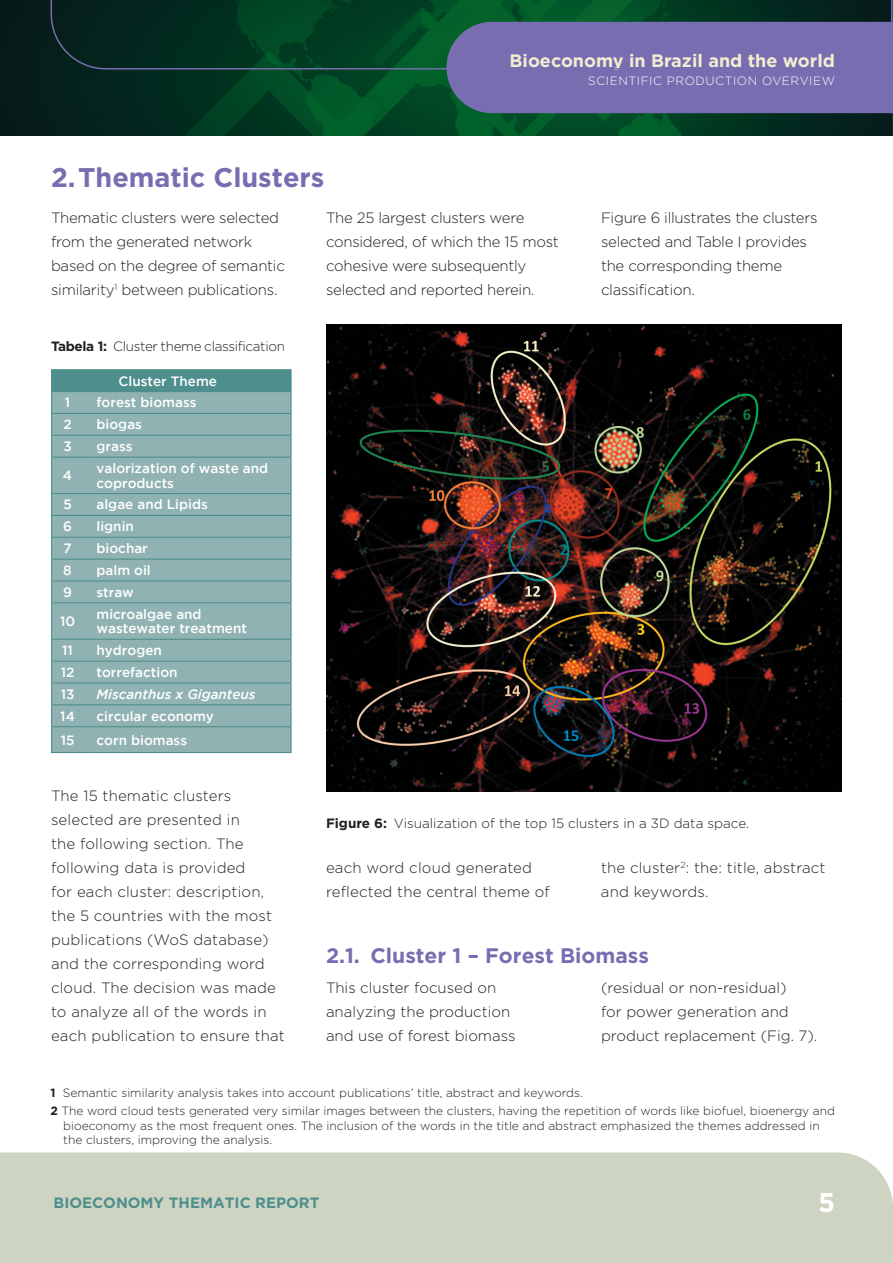
<style>
.page{position:relative;width:893px;height:1263px;background:#fff}
.page>*{position:absolute;margin:0;border:0;box-sizing:border-box;transform-origin:0 0}
.t1{font:700 27px "Gotham";color:#786db1}
.t2{font:700 27px "Gotham";color:#fff}
.t3{font:700 21px "Gotham";color:#786db1}
.t4{font:700 18px "Gotham";color:#f1edd1}
.t5{font:300 15px/24px "Gotham";color:#231f20}
.t6{font:300 15px/24px "Gotham";letter-spacing:-.02em;color:#231f20}
.t7{font:700 15px "Gotham";color:#4e8f8d}
.t8{font:500 13.5px/14.5px "Gotham";color:#fff}
.t9{font:300 13.5px "Gotham";letter-spacing:-.005em;color:#231f20}
.t10{font:300 13.5px "Gotham";letter-spacing:-.025em;color:#231f20}
.t11{font:italic 500 13.5px "Gotham";color:#fff}
.t12{font:300 12px/18.6px "Gotham";color:#231f20}
.t13{font:300 12px "Gotham";letter-spacing:.05em;color:#fff}
.s1{font-weight:700}
</style>
<div class="page">
<svg style="left:1px;top:0;width:891px;height:136px;background:#023821"></svg>
<div style="left:0;top:1152px;width:893px;height:111px;background:#ced4c2"></div>
<div style="left:446px;top:70px;width:447px;height:43px;background:#786db1"></div>
<svg style="left:50px;top:0;width:843px;height:70px;background:#2d4d56"></svg>
<hr style="left:0;top:0;width:1px;height:136px;background:#4e8f8d">
<img style="left:326px;top:325px;width:516px;height:467px">
<div style="left:52px;top:370px;width:239px;height:22px;background:#4e8f8d"></div>
<div style="left:52px;top:392px;width:238px;height:360px;background:#91b2b2"></div>
<hr style="left:51px;top:369px;width:40px;height:1px;background:#4e8f8d">
<hr style="left:91px;top:369px;width:201px;height:1px;background:#4e8f8d">
<hr style="left:290px;top:370px;width:2px;height:21px;background:#4e8f8d">
<hr style="left:91px;top:391px;width:201px;height:1px;background:#4e8f8d">
<hr style="left:290px;top:392px;width:2px;height:21px;background:#4e8f8d">
<hr style="left:51px;top:413px;width:40px;height:1px;background:#4e8f8d">
<hr style="left:91px;top:413px;width:201px;height:1px;background:#4e8f8d">
<hr style="left:290px;top:414px;width:2px;height:21px;background:#4e8f8d">
<hr style="left:51px;top:435px;width:40px;height:1px;background:#4e8f8d">
<svg style="left:51px;top:370px;width:1px;height:87px"></svg>
<hr style="left:91px;top:435px;width:201px;height:1px;background:#4e8f8d">
<hr style="left:290px;top:436px;width:2px;height:21px;background:#4e8f8d">
<hr style="left:51px;top:457px;width:40px;height:1px;background:#4e8f8d">
<hr style="left:51px;top:458px;width:1px;height:35px;background:#4e8f8d">
<hr style="left:91px;top:457px;width:201px;height:1px;background:#4e8f8d">
<hr style="left:290px;top:458px;width:2px;height:35px;background:#4e8f8d">
<hr style="left:51px;top:493px;width:40px;height:1px;background:#4e8f8d">
<hr style="left:91px;top:493px;width:201px;height:1px;background:#4e8f8d">
<hr style="left:290px;top:494px;width:2px;height:21px;background:#4e8f8d">
<hr style="left:51px;top:515px;width:40px;height:1px;background:#4e8f8d">
<hr style="left:91px;top:515px;width:201px;height:1px;background:#4e8f8d">
<hr style="left:290px;top:516px;width:2px;height:21px;background:#4e8f8d">
<hr style="left:51px;top:537px;width:40px;height:1px;background:#4e8f8d">
<hr style="left:91px;top:537px;width:201px;height:1px;background:#4e8f8d">
<hr style="left:290px;top:538px;width:2px;height:21px;background:#4e8f8d">
<hr style="left:51px;top:559px;width:40px;height:1px;background:#4e8f8d">
<hr style="left:91px;top:559px;width:201px;height:1px;background:#4e8f8d">
<hr style="left:290px;top:560px;width:2px;height:20px;background:#4e8f8d">
<hr style="left:51px;top:580px;width:40px;height:1px;background:#4e8f8d">
<svg style="left:51px;top:494px;width:1px;height:108px"></svg>
<hr style="left:91px;top:580px;width:201px;height:1px;background:#4e8f8d">
<hr style="left:290px;top:581px;width:2px;height:21px;background:#4e8f8d">
<hr style="left:51px;top:602px;width:40px;height:1px;background:#4e8f8d">
<hr style="left:51px;top:603px;width:1px;height:36px;background:#4e8f8d">
<hr style="left:91px;top:602px;width:201px;height:1px;background:#4e8f8d">
<hr style="left:290px;top:603px;width:2px;height:36px;background:#4e8f8d">
<hr style="left:51px;top:639px;width:40px;height:1px;background:#4e8f8d">
<hr style="left:91px;top:639px;width:201px;height:1px;background:#4e8f8d">
<hr style="left:290px;top:640px;width:2px;height:20px;background:#4e8f8d">
<hr style="left:51px;top:660px;width:40px;height:2px;background:#4e8f8d">
<hr style="left:91px;top:660px;width:201px;height:2px;background:#4e8f8d">
<hr style="left:290px;top:662px;width:2px;height:20px;background:#4e8f8d">
<hr style="left:51px;top:682px;width:40px;height:1px;background:#4e8f8d">
<hr style="left:91px;top:682px;width:201px;height:1px;background:#4e8f8d">
<hr style="left:290px;top:683px;width:2px;height:21px;background:#4e8f8d">
<hr style="left:51px;top:704px;width:40px;height:1px;background:#4e8f8d">
<hr style="left:91px;top:704px;width:201px;height:1px;background:#4e8f8d">
<hr style="left:290px;top:705px;width:2px;height:21px;background:#4e8f8d">
<hr style="left:51px;top:726px;width:40px;height:1px;background:#4e8f8d">
<svg style="left:51px;top:640px;width:1px;height:112px"></svg>
<hr style="left:91px;top:726px;width:201px;height:1px;background:#4e8f8d">
<hr style="left:290px;top:727px;width:2px;height:25px;background:#4e8f8d">
<hr style="left:51px;top:752px;width:40px;height:1px;background:#4e8f8d">
<hr style="left:91px;top:752px;width:201px;height:1px;background:#4e8f8d">
<h1 class="t1" style="left:51px;top:162px;width:275px">2.Thematic Clusters</h1>
<p class="t4" style="left:510px;top:51px;width:327px">Bioeconomy in Brazil and the world</p>
<p class="t13" style="left:588px;top:74px;width:248px">SCIENTIFIC PRODUCTION OVERVIEW</p>
<p class="t6" style="left:51px;top:205px;width:235px">Thematic clusters were selected from the generated network based on the degree of semantic similarity<sup>1</sup> between publications.</p>
<p class="t10" style="left:51px;top:339px;width:236px"><span class="s1">Tabela 1:</span> Cluster theme classification</p>
<p class="t8" style="left:119px;top:373px;width:100px">Cluster Theme</p>
<p class="t8" style="left:65px;top:395px;width:7px">1</p>
<p class="t8" style="left:97px;top:395px;width:102px">forest biomass</p>
<p class="t8" style="left:63px;top:417px;width:10px">2</p>
<p class="t8" style="left:97px;top:417px;width:47px">biogas</p>
<p class="t8" style="left:63px;top:439px;width:10px">3</p>
<p class="t8" style="left:97px;top:439px;width:38px">grass</p>
<p class="t8" style="left:63px;top:468px;width:11px">4</p>
<p class="t8" style="left:97px;top:461px;width:173px">valorization of waste and coproducts</p>
<p class="t8" style="left:63px;top:497px;width:10px">5</p>
<p class="t8" style="left:97px;top:497px;width:113px">algae and Lipids</p>
<p class="t8" style="left:63px;top:519px;width:10px">6</p>
<p class="t8" style="left:97px;top:519px;width:39px">lignin</p>
<p class="t8" style="left:63px;top:541px;width:10px">7</p>
<p class="t8" style="left:97px;top:541px;width:53px">biochar</p>
<p class="t8" style="left:63px;top:563px;width:10px">8</p>
<p class="t8" style="left:97px;top:563px;width:56px">palm oil</p>
<p class="t8" style="left:63px;top:584px;width:10px">9</p>
<p class="t8" style="left:97px;top:584px;width:39px">straw</p>
<p class="t8" style="left:60px;top:614px;width:17px">10</p>
<p class="t8" style="left:97px;top:606px;width:152px">microalgae and wastewater treatment</p>
<p class="t8" style="left:62px;top:643px;width:12px">11</p>
<p class="t8" style="left:97px;top:643px;width:67px">hydrogen</p>
<p class="t8" style="left:61px;top:665px;width:15px">12</p>
<p class="t8" style="left:97px;top:665px;width:83px">torrefaction</p>
<p class="t8" style="left:61px;top:686px;width:15px">13</p>
<p class="t11" style="left:97px;top:686px;width:161px">Miscanthus x Giganteus</p>
<p class="t8" style="left:60px;top:708px;width:16px">14</p>
<p class="t8" style="left:97px;top:708px;width:119px">circular economy</p>
<p class="t8" style="left:61px;top:732px;width:15px">15</p>
<p class="t8" style="left:97px;top:732px;width:92px">corn biomass</p>
<p class="t5" style="left:51px;top:783px;width:235px">The 15 thematic clusters selected are presented in<br>the following section. The following data is provided<br>for each cluster: description, the 5 countries with the most publications (WoS database) and the corresponding word cloud. The decision was made to analyze all of the words in each publication to ensure that</p>
<p class="t6" style="left:326px;top:205px;width:234px">The 25 largest clusters were considered, of which the 15 most cohesive were subsequently selected and reported herein.</p>
<p class="t6" style="left:601px;top:205px;width:218px">Figure 6 illustrates the clusters selected and Table I provides the corresponding theme classification.</p>
<p class="t9" style="left:326px;top:816px;width:425px"><span class="s1">Figure 6:</span> Visualization of the top 15 clusters in a 3D data space.</p>
<p class="t5" style="left:326px;top:855px;width:225px">each word cloud generated reflected the central theme of</p>
<p class="t5" style="left:601px;top:855px;width:226px">the cluster<sup>2</sup>: the: title, abstract and keywords.</p>
<h2 class="t3" style="left:326px;top:943px;width:324px">2.1. Cluster 1 – Forest Biomass</h2>
<p class="t5" style="left:326px;top:975px;width:191px">This cluster focused on analyzing the production and use of forest biomass</p>
<p class="t5" style="left:601px;top:975px;width:218px">(residual or non-residual)<br>for power generation and product replacement (Fig. 7).</p>
<p class="t12" style="left:51px;top:1083px;width:786px"><span class="s1">1</span> Semantic similarity analysis takes into account publications’ title, abstract and keywords.<br><span class="s1">2</span> The word cloud tests generated very similar images between the clusters, having the repetition of words like biofuel, bioenergy and</p>
<p class="t12" style="left:63px;top:1118px;width:758px;line-height:14.4px">bioeconomy as the most frequent ones. The inclusion of the words in the title and abstract emphasized the themes addressed in the clusters, improving the analysis.</p>
<p class="t7" style="left:54px;top:1194px;width:267px">BIOECONOMY THEMATIC REPORT</p>
<h1 class="t2" style="left:818px;top:1187px;width:19px">5</h1>
</div>
